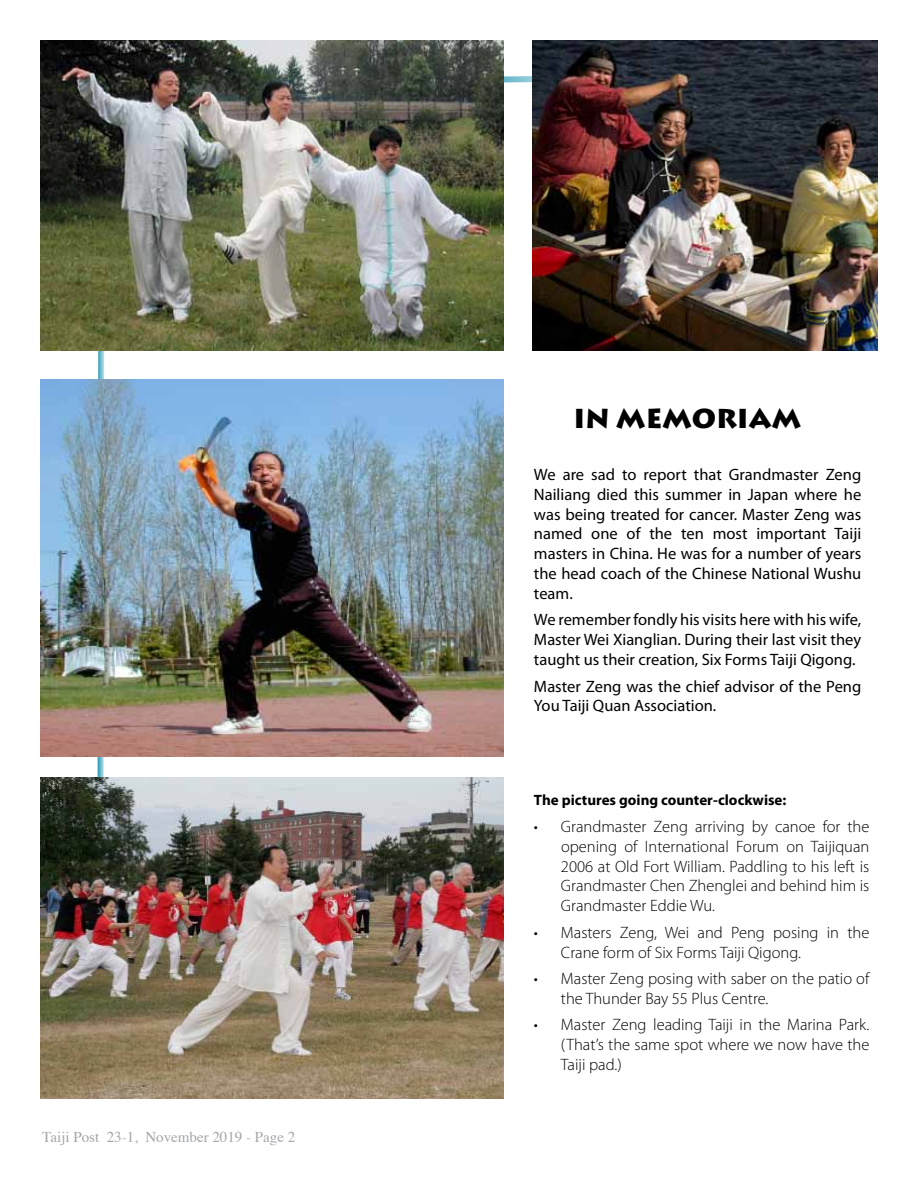
<style>
.page{position:relative;width:918px;height:1188px;background:#fff}
.page>*{position:absolute;margin:0;border:0;box-sizing:border-box;transform-origin:0 0}
.t1{font:900 27px "Lithos Pro";color:#000}
.t2{font:16.5px/19.8px "Myriad Pro";color:#000;text-align:justify}
.t3{font:300 16.5px/19.8px "Myriad Pro";color:#000;text-align:justify}
.t4{font:700 15px "Myriad Pro";color:#000}
.t5{font:15px "Times";color:#a3a5a8}
.s1{color:#a5a7aa}
</style>
<div class="page">
<svg style="left:503px;top:74px;width:29px;height:11px"></svg>
<img style="left:532px;top:40px;width:346px;height:311px">
<svg style="left:96px;top:351px;width:10px;height:427px"></svg>
<img style="left:40px;top:380px;width:463px;height:377px">
<img style="left:40px;top:778px;width:463px;height:321px">
<img style="left:41px;top:40px;width:462px;height:311px">
<p class="t5" style="left:42px;top:1123px;width:255px">Taiji Post 23-1, November 2019 <span class="s1">- Page 2</span></p>
<h1 class="t1" style="left:573px;top:402px;width:229px">IN MEMORIAM</h1>
<p class="t2" style="left:534px;top:464px;width:329px">We are sad to report that Grandmaster Zeng Nailiang died this summer in Japan where he was being treated for cancer. Master Zeng was named one of the ten most important Taiji masters in China. He was for a number of years the head coach of the Chinese National Wushu team.</p>
<p class="t2" style="left:534px;top:610px;width:329px">We remember fondly his visits here with his wife, Master Wei Xianglian. During their last visit they taught us their creation, Six Forms Taiji Qigong.</p>
<p class="t2" style="left:534px;top:676px;width:329px">Master Zeng was the chief advisor of the Peng<br>You Taiji Quan Association.</p>
<p class="t4" style="left:534px;top:791px;width:254px">The pictures going counter-clockwise:</p>
<p class="t3" style="left:561px;top:816px;width:310px;text-indent:-27px">• Grandmaster Zeng arriving by canoe for the opening of International Forum on Taijiquan 2006 at Old Fort William. Paddling to his left is Grandmaster Chen Zhenglei and behind him is Grandmaster Eddie Wu.</p>
<p class="t3" style="left:561px;top:922px;width:310px;text-indent:-27px">• Masters Zeng, Wei and Peng posing in the<br>Crane form of Six Forms Taiji Qigong.</p>
<p class="t3" style="left:561px;top:969px;width:310px;text-indent:-27px">• Master Zeng posing with saber on the patio of the Thunder Bay 55 Plus Centre.</p>
<p class="t3" style="left:561px;top:1015px;width:310px;text-indent:-27px">• Master Zeng leading Taiji in the Marina Park. (That’s the same spot where we now have the Taiji pad.)</p>
</div>
